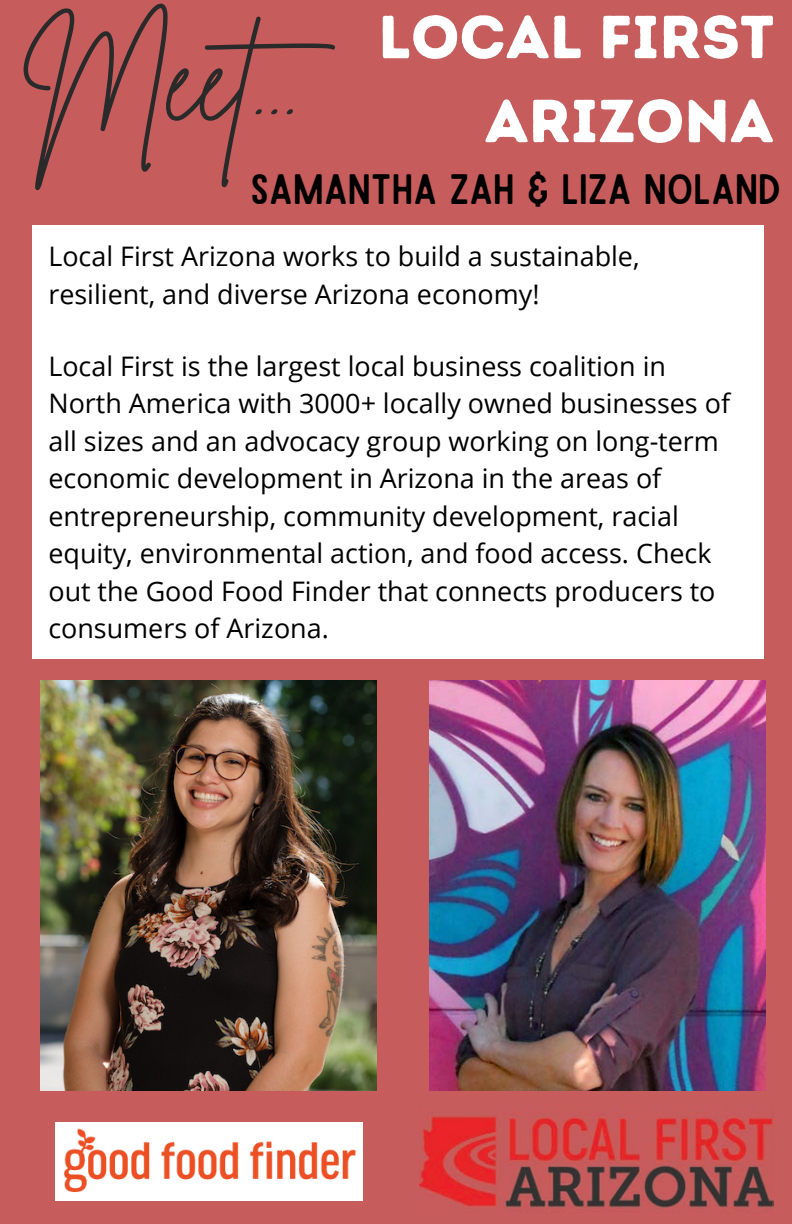
<style>
.page{position:relative;width:792px;height:1224px;background:#c65c5c}
.page>*{position:absolute;margin:0;border:0;box-sizing:border-box;transform-origin:0 0}
.t1{font:116.2px "Brittany Signature";color:#2a2a2a}
.t2{font:60.6px/84px "Intro Rust Base";color:#fff;text-align:right}
.t3{font:40.6px "Sailors";color:#000}
.t4{font:27px/37.6px "Open Sans";color:#000}
</style>
<div class="page">
<div style="left:32px;top:225px;width:732px;height:434px;background:#fff"></div>
<img style="left:420px;top:1116px;width:354px;height:95px">
<img style="left:41px;top:681px;width:336px;height:409px">
<img style="left:429px;top:681px;width:336px;height:409px">
<img style="left:55px;top:1122px;width:308px;height:78px">
<h1 class="t1" style="left:22px;top:4px;width:347px">Meet...</h1>
<h2 class="t2" style="left:378px;top:-5px;width:397px">LOCAL FIRST<br>ARIZONA</h2>
<h3 class="t3" style="left:250px;top:175px;width:532px">SAMANTHA ZAH &amp; LIZA NOLAND</h3>
<p class="t4" style="left:48px;top:237px;width:593px">Local First Arizona works to build a sustainable, resilient, and diverse Arizona economy!</p>
<p class="t4" style="left:48px;top:346px;width:683px">Local First is the largest local business coalition in North America with 3000+ locally owned businesses of all sizes and an advocacy group working on long-term economic development in Arizona in the areas of entrepreneurship, community development, racial equity, environmental action, and food access. Check out the Good Food Finder that connects producers to consumers of Arizona.</p>
</div>
